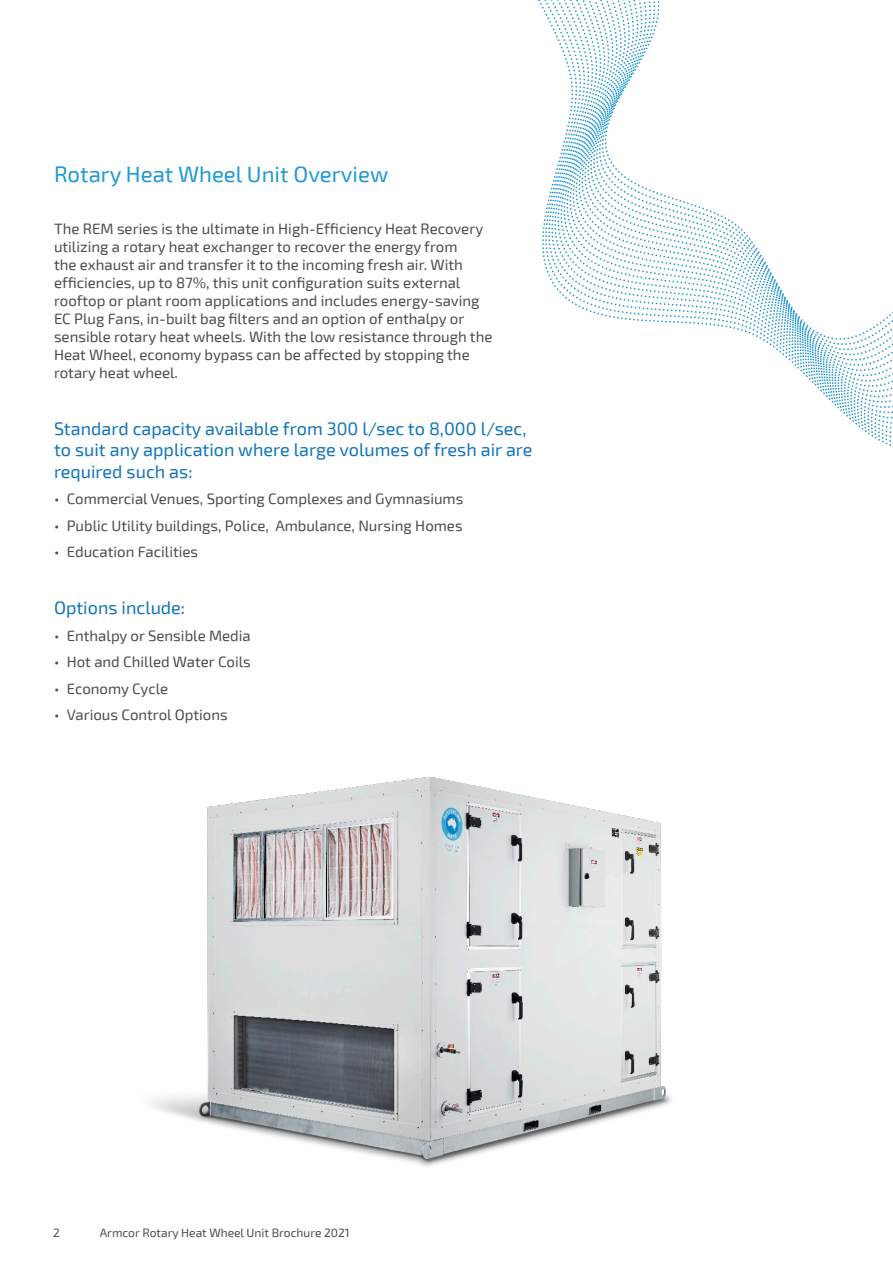
<style>
.page{position:relative;width:893px;height:1263px;background:#fff}
.page>*{position:absolute;margin:0;border:0;box-sizing:border-box;transform-origin:0 0}
.Standfirst-_Blue{font:22.2px "Exo 2";color:#1d9ad5}
.Standfirst{font:18px/21.6px "Exo 2";color:#1074bc}
.Body_Copy{font:15px/18px "Exo 2";color:#4b4c4d}
.t1{font:12px "Exo 2";color:#4b4c4d}
</style>
<div class="page">
<svg style="left:538px;top:0;width:355px;height:446px"></svg>
<img style="left:151px;top:777px;width:521px;height:390px">
<p class="Standfirst-_Blue" style="left:54px;top:161px;width:336px">Rotary Heat Wheel Unit Overview</p>
<p class="Body_Copy" style="left:54px;top:220px;width:440px">The REM series is the ultimate in High-Efficiency Heat Recovery utilizing a rotary heat exchanger to recover the energy from<br>the exhaust air and transfer it to the incoming fresh air. With efficiencies, up to 87%, this unit configuration suits external rooftop or plant room applications and includes energy-saving EC Plug Fans, in-built bag filters and an option of enthalpy or sensible rotary heat wheels. With the low resistance through the Heat Wheel, economy bypass can be affected by stopping the rotary heat wheel.</p>
<p class="Standfirst" style="left:54px;top:418px;width:480px">Standard capacity available from 300 l/sec to 8,000 l/sec, to suit any application where large volumes of fresh air are required such as:</p>
<p class="Body_Copy" style="left:54px;top:490px;width:411px">• Commercial Venues, Sporting Complexes and Gymnasiums</p>
<p class="Body_Copy" style="left:54px;top:517px;width:410px">• Public Utility buildings, Police, Ambulance, Nursing Homes</p>
<p class="Body_Copy" style="left:54px;top:543px;width:146px">• Education Facilities</p>
<p class="Standfirst" style="left:54px;top:597px;width:133px">Options include:</p>
<p class="Body_Copy" style="left:54px;top:627px;width:198px">• Enthalpy or Sensible Media</p>
<p class="Body_Copy" style="left:54px;top:653px;width:198px">• Hot and Chilled Water Coils</p>
<p class="Body_Copy" style="left:54px;top:680px;width:116px">• Economy Cycle</p>
<p class="Body_Copy" style="left:54px;top:706px;width:175px">• Various Control Options</p>
<p class="t1" style="left:53px;top:1226px;width:8px">2</p>
<p class="t1" style="left:100px;top:1226px;width:251px">Armcor Rotary Heat Wheel Unit Brochure 2021</p>
</div>
